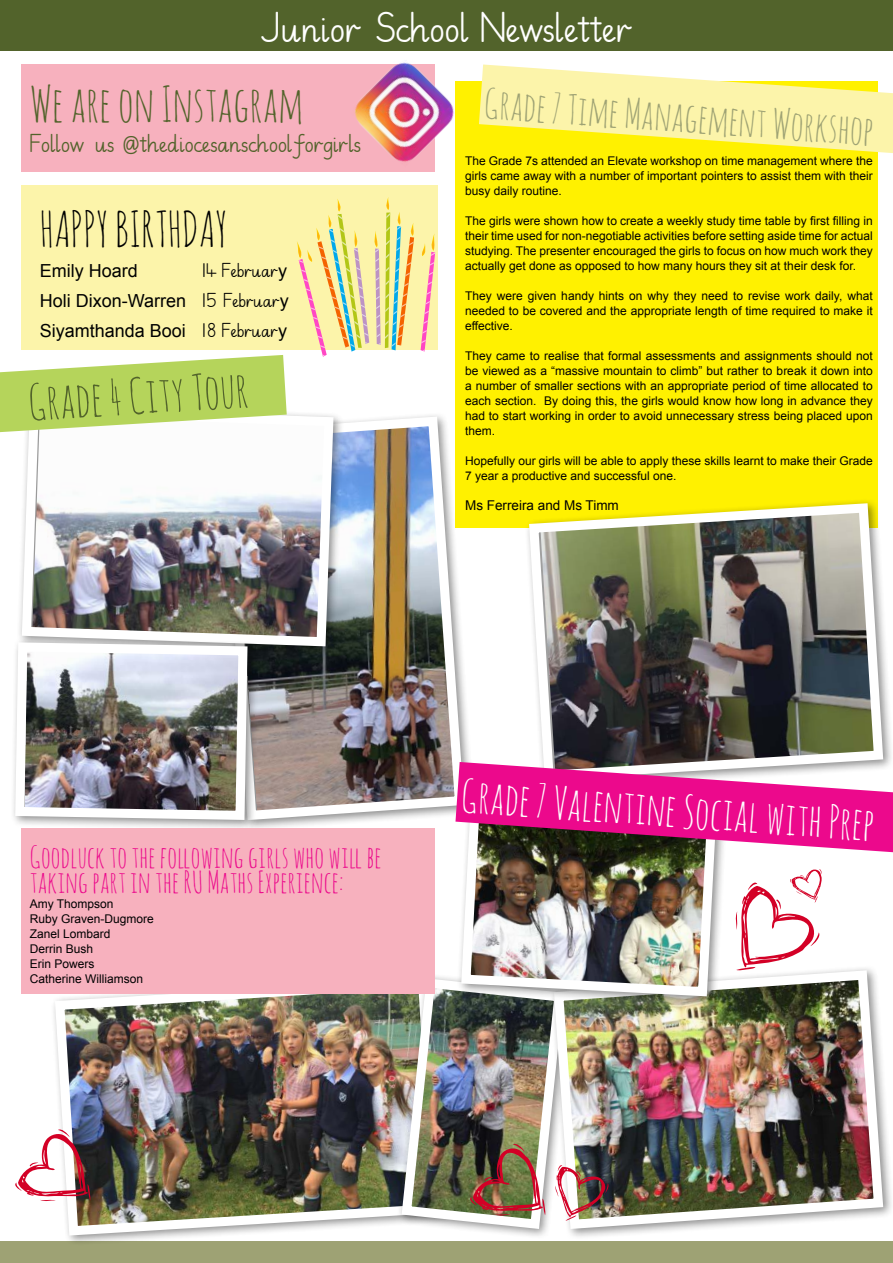
<style>
.page{position:relative;width:893px;height:1263px;background:#fff}
.page>*{position:absolute;margin:0;border:0;box-sizing:border-box;transform-origin:0 0}
.t1{font:48.45px "Amatic SC";color:#52632b}
.t2{font:48.45px "Amatic SC";color:#000}
.t3{font:45px "Amatic SC";color:#fff}
.t4{font:45px "NT Pre Cursivef";color:#fff}
.t5{font:40.5px "Amatic SC";color:#9ea274}
.t6{font:30px/25.2px "Amatic SC";color:#ec098c}
.t7{font:27px "NT Pre Cursivef";color:#52632b}
.t8{font:21px "NT Pre Cursivef";color:#000}
.t9{font:18px/30px "Arial";color:#000}
.t10{font:13.5px "Arial";color:#000}
.t11{font:12px/15px "Arial";color:#000;text-align:justify}
.s1{font-family:"Arial";font-size:18px}
.s2{font-family:"NT Pre Cursivef";font-size:21px}
</style>
<div class="page">
<div style="left:0;top:0;width:893px;height:51px;background:#52632b"></div>
<div style="left:0;top:1242px;width:893px;height:21px;background:#9ea274"></div>
<div style="left:21px;top:65px;width:414px;height:107px;background:#f7b1be"></div>
<div style="left:21px;top:186px;width:416px;height:164px;background:#fcf4aa"></div>
<svg style="left:297px;top:197px;width:117px;height:160px"></svg>
<svg style="left:421px;top:234px;width:15px;height:117px"></svg>
<img style="left:341px;top:62px;width:113px;height:100px">
<div style="left:215px;top:412px;width:260px;height:419px;background:#000;opacity:.45"></div>
<img style="left:259px;top:412px;width:210px;height:413px">
<div style="left:17px;top:402px;width:328px;height:255px;background:#000;opacity:.45"></div>
<img style="left:17px;top:402px;width:321px;height:249px">
<div style="left:10px;top:637px;width:249px;height:194px;background:#000;opacity:.45"></div>
<img style="left:11px;top:638px;width:241px;height:186px">
<div style="left:50px;top:973px;width:402px;height:273px;background:#000;opacity:.45"></div>
<img style="left:50px;top:994px;width:347px;height:246px">
<img style="left:610px;top:968px;width:278px;height:266px">
<div style="left:456px;top:804px;width:271px;height:203px;background:#000;opacity:.45"></div>
<img style="left:456px;top:852px;width:265px;height:149px">
<div style="left:455px;top:81px;width:423px;height:446px;background:#fff100"></div>
<svg style="left:479px;top:65px;width:414px;height:88px"></svg>
<div style="left:21px;top:829px;width:414px;height:165px;background:#f7b1be"></div>
<img style="left:524px;top:501px;width:364px;height:261px">
<svg style="left:455px;top:762px;width:438px;height:90px;background:#d23d90"></svg>
<svg style="left:0;top:355px;width:287px;height:77px"></svg>
<svg style="left:734px;top:869px;width:88px;height:102px"></svg>
<img style="left:397px;top:973px;width:213px;height:261px">
<svg style="left:15px;top:1127px;width:76px;height:75px"></svg>
<h2 class="t4" style="left:261px;top:10px;width:373px">Junior School Newsletter</h2>
<h1 class="t1" style="left:30px;top:73px;width:275px">We are on Instagram</h1>
<h3 class="t7" style="left:30px;top:133px;width:333px">Follow us @thediocesanschoolforgirls</h3>
<h1 class="t2" style="left:40px;top:198px;width:189px">HAPPY BIRTHDAY</h1>
<h3 class="t9" style="left:40px;top:256px;width:100px">Emily Hoard</h3>
<h3 class="t8" style="left:202px;top:262px;width:87px">14 Februar<span class="s1">y</span></h3>
<h3 class="t9" style="left:40px;top:286px;width:250px">Holi Dixon-Warren <span class="s2">15 Februar</span>y<br>Siyamthanda Booi <span class="s2">18 Februar</span>y</h3>
<h1 class="t1" style="left:27px;top:370px;width:222px;rotate:-3deg">Grade 4 City Tour</h1>
<h3 class="t5" style="left:486px;top:77px;width:392px;rotate:4deg">Grade 7 Time Management Workshop</h3>
<p class="t11" style="left:465px;top:153px;width:409px">The Grade 7s attended an Elevate workshop on time management where the girls came away with a number of important pointers to assist them with their busy daily routine.</p>
<p class="t11" style="left:465px;top:213px;width:409px">The girls were shown how to create a weekly study time table by first filling in their time used for non-negotiable activities before setting aside time for actual studying. The presenter encouraged the girls to focus on how much work they actually get done as opposed to how many hours they sit at their desk for.</p>
<p class="t11" style="left:465px;top:288px;width:409px">They were given handy hints on why they need to revise work daily, what needed to be covered and the appropriate length of time required to make it effective.</p>
<p class="t11" style="left:465px;top:348px;width:409px">They came to realise that formal assessments and assignments should not be viewed as a “massive mountain to climb” but rather to break it down into a number of smaller sections with an appropriate period of time allocated to each section. By doing this, the girls would know how long in advance they had to start working in order to avoid unnecessary stress being placed upon them.</p>
<p class="t11" style="left:465px;top:453px;width:409px">Hopefully our girls will be able to apply these skills learnt to make their Grade<br>7 year a productive and successful one.</p>
<p class="t10" style="left:465px;top:496px;width:155px">Ms Ferreira and Ms Timm</p>
<h3 class="t6" style="left:30px;top:843px;width:353px">Goodluck to the following girls who will be taking part in the RU Maths Experience:</h3>
<p class="t11" style="left:30px;top:896px;width:126px;text-align:left">Amy Thompson<br>Ruby Graven-Dugmore<br>Zanel Lombard<br>Derrin Bush<br>Erin Powers<br>Catherine Williamson</p>
<h2 class="t3" style="left:464px;top:766px;width:416px;rotate:4deg">Grade 7 Valentine Social with Prep</h2>
</div>
